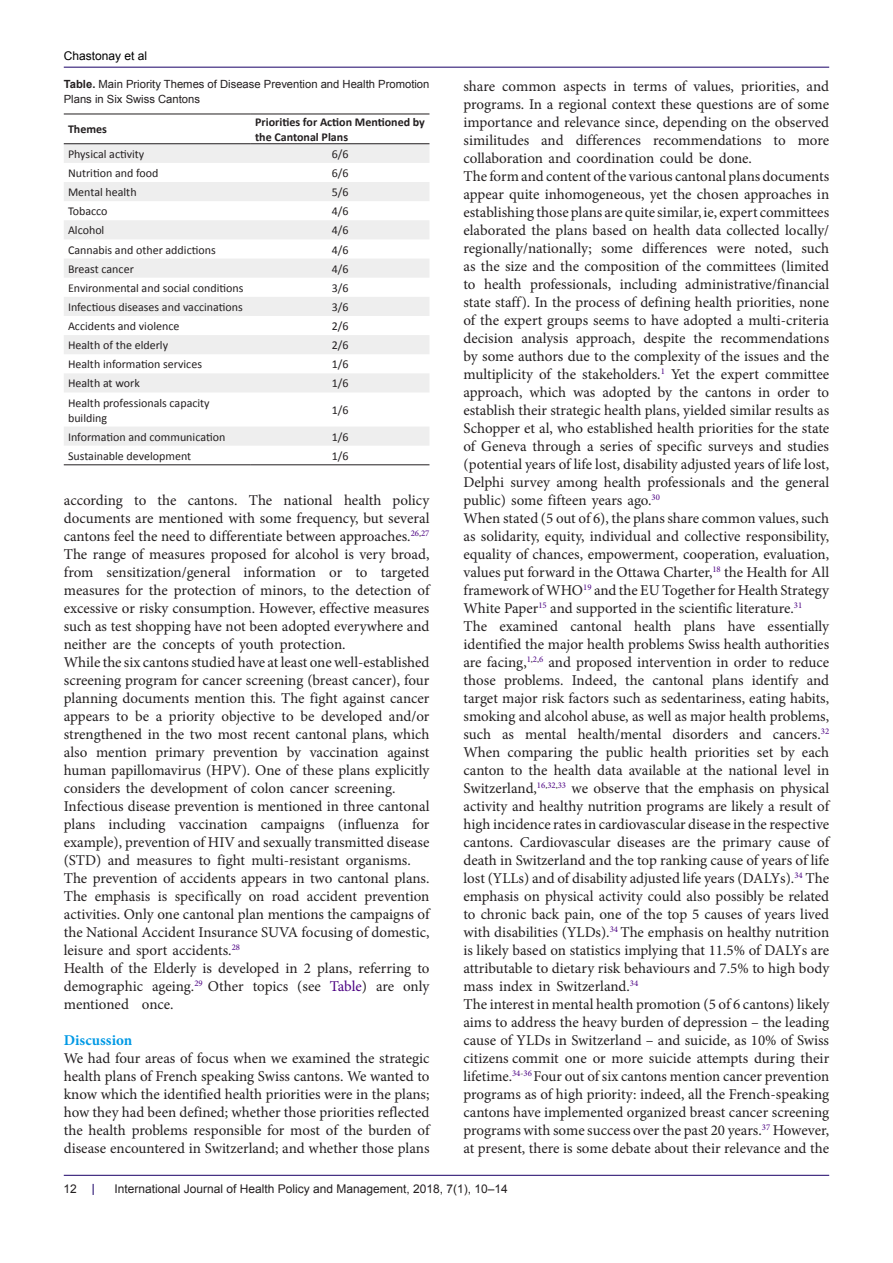
<style>
.page{position:relative;width:893px;height:1263px;background:#fff}
.page>*{position:absolute;margin:0;border:0;box-sizing:border-box;transform-origin:0 0}
.t1{font:15px/18px "Minion Pro";letter-spacing:-.005em;color:#231f20;text-align:justify}
.heading_1{font:700 15px "Minion Pro";color:#0099e5}
.t2{font:12px/15px "Calibri";color:#231f20}
.t3{font:12px "Arial";color:#231f20}
.Table_Heading{font:700 12px/15px "Calibri";color:#231f20}
.t4{font:12px "Arial";color:#000001}
.t5{font:11.25px/15px "Arial";color:#231f20}
.s1{font-weight:700}
.s2{color:#4b0082}
</style>
<div class="page">
<hr style="left:64px;top:1175px;width:765px;height:1px;background:#190066">
<hr style="left:64px;top:67px;width:765px;height:1px;background:#190066">
<svg style="left:64px;top:144px;width:365px;height:302px;fill:#f4f4f4"></svg>
<hr style="left:64px;top:114px;width:187px;height:1px;background:#231f20">
<hr style="left:251px;top:114px;width:178px;height:1px;background:#231f20">
<hr style="left:64px;top:143px;width:187px;height:1px;background:#231f20">
<hr style="left:251px;top:143px;width:178px;height:1px;background:#231f20">
<hr style="left:64px;top:464px;width:187px;height:1px;background:#231f20">
<hr style="left:251px;top:464px;width:178px;height:1px;background:#231f20">
<p class="t4" style="left:64px;top:48px;width:85px">Chastonay et al</p>
<p class="t5" style="left:64px;top:77px;width:367px"><span class="s1">Table.</span> Main Priority Themes of Disease Prevention and Health Promotion<br>Plans in Six Swiss Cantons</p>
<p class="Table_Heading" style="left:68px;top:122px;width:40px">Themes</p>
<p class="Table_Heading" style="left:255px;top:114px;width:171px">Priorities for Action Mentioned by the Cantonal Plans</p>
<p class="t2" style="left:68px;top:147px;width:78px">Physical activity</p>
<p class="t2" style="left:332px;top:147px;width:18px">6/6</p>
<p class="t2" style="left:68px;top:165px;width:92px">Nutrition and food</p>
<p class="t2" style="left:332px;top:165px;width:18px">6/6</p>
<p class="t2" style="left:68px;top:185px;width:70px">Mental health</p>
<p class="t2" style="left:332px;top:185px;width:18px">5/6</p>
<p class="t2" style="left:68px;top:204px;width:41px">Tobacco</p>
<p class="t2" style="left:332px;top:204px;width:18px">4/6</p>
<p class="t2" style="left:68px;top:223px;width:38px">Alcohol</p>
<p class="t2" style="left:332px;top:223px;width:18px">4/6</p>
<p class="t2" style="left:68px;top:242px;width:149px">Cannabis and other addictions</p>
<p class="t2" style="left:332px;top:242px;width:18px">4/6</p>
<p class="t2" style="left:68px;top:261px;width:67px">Breast cancer</p>
<p class="t2" style="left:332px;top:261px;width:18px">4/6</p>
<p class="t2" style="left:68px;top:280px;width:177px">Environmental and social conditions</p>
<p class="t2" style="left:332px;top:280px;width:18px">3/6</p>
<p class="t2" style="left:68px;top:299px;width:176px">Infectious diseases and vaccinations</p>
<p class="t2" style="left:332px;top:299px;width:18px">3/6</p>
<p class="t2" style="left:68px;top:319px;width:113px">Accidents and violence</p>
<p class="t2" style="left:332px;top:319px;width:18px">2/6</p>
<p class="t2" style="left:68px;top:338px;width:102px">Health of the elderly</p>
<p class="t2" style="left:332px;top:338px;width:18px">2/6</p>
<p class="t2" style="left:68px;top:357px;width:136px">Health information services</p>
<p class="t2" style="left:332px;top:357px;width:18px">1/6</p>
<p class="t2" style="left:68px;top:376px;width:73px">Health at work</p>
<p class="t2" style="left:332px;top:376px;width:18px">1/6</p>
<p class="t2" style="left:68px;top:395px;width:143px">Health professionals capacity building</p>
<p class="t2" style="left:332px;top:403px;width:18px">1/6</p>
<p class="t2" style="left:68px;top:429px;width:159px">Information and communication</p>
<p class="t2" style="left:332px;top:429px;width:18px">1/6</p>
<p class="t2" style="left:68px;top:448px;width:125px">Sustainable development</p>
<p class="t2" style="left:332px;top:448px;width:18px">1/6</p>
<p class="t1" style="left:64px;top:491px;width:367px">according to the cantons. The national health policy documents are mentioned with some frequency, but several cantons feel the need to differentiate between approaches.<sup>26</sup><sup>,</sup><sup>27<br></sup>The range of measures proposed for alcohol is very broad, from sensitization/general information or to targeted measures for the protection of minors, to the detection of excessive or risky consumption. However, effective measures such as test shopping have not been adopted everywhere and neither are the concepts of youth protection.</p>
<p class="t1" style="left:64px;top:653px;width:367px">While the six cantons studied have at least one well-established screening program for cancer screening (breast cancer), four planning documents mention this. The fight against cancer appears to be a priority objective to be developed and/or strengthened in the two most recent cantonal plans, which also mention primary prevention by vaccination against human papillomavirus (HPV). One of these plans explicitly considers the development of colon cancer screening.</p>
<p class="t1" style="left:64px;top:797px;width:367px">Infectious disease prevention is mentioned in three cantonal plans including vaccination campaigns (influenza for example), prevention of HIV and sexually transmitted disease (STD) and measures to fight multi-resistant organisms.</p>
<p class="t1" style="left:64px;top:869px;width:367px">The prevention of accidents appears in two cantonal plans.<br>The emphasis is specifically on road accident prevention activities. Only one cantonal plan mentions the campaigns of the National Accident Insurance SUVA focusing of domestic, leisure and sport accidents.<sup>28</sup></p>
<p class="t1" style="left:64px;top:959px;width:367px">Health of the Elderly is developed in 2 plans, referring to demographic ageing.<sup>29</sup> Other topics (see <span class="s2">Table</span>) are only mentioned once.</p>
<p class="heading_1" style="left:64px;top:1030px;width:70px">Discussion</p>
<p class="t1" style="left:64px;top:1049px;width:367px">We had four areas of focus when we examined the strategic health plans of French speaking Swiss cantons. We wanted to know which the identified health priorities were in the plans; how they had been defined; whether those priorities reflected the health problems responsible for most of the burden of disease encountered in Switzerland; and whether those plans</p>
<p class="t1" style="left:463px;top:77px;width:367px">share common aspects in terms of values, priorities, and programs. In a regional context these questions are of some importance and relevance since, depending on the observed similitudes and differences recommendations to more collaboration and coordination could be done.</p>
<p class="t1" style="left:463px;top:167px;width:367px">The form and content of the various cantonal plans documents appear quite inhomogeneous, yet the chosen approaches in establishing those plans are quite similar, ie, expert committees elaborated the plans based on health data collected locally/ regionally/nationally; some differences were noted, such as the size and the composition of the committees (limited to health professionals, including administrative/financial state staff). In the process of defining health priorities, none of the expert groups seems to have adopted a multi-criteria decision analysis approach, despite the recommendations by some authors due to the complexity of the issues and the multiplicity of the stakeholders.<sup>1</sup> Yet the expert committee approach, which was adopted by the cantons in order to establish their strategic health plans, yielded similar results as Schopper et al, who established health priorities for the state of Geneva through a series of specific surveys and studies (potential years of life lost, disability adjusted years of life lost, Delphi survey among health professionals and the general public) some fifteen years ago.<sup>30</sup></p>
<p class="t1" style="left:463px;top:509px;width:367px">When stated (5 out of 6), the plans share common values, such as solidarity, equity, individual and collective responsibility, equality of chances, empowerment, cooperation, evaluation, values put forward in the Ottawa Charter,<sup>18</sup> the Health for All framework of WHO<sup>19</sup> and the EU Together for Health Strategy White Paper<sup>15</sup> and supported in the scientific literature.<sup>31</sup></p>
<p class="t1" style="left:463px;top:617px;width:367px">The examined cantonal health plans have essentially identified the major health problems Swiss health authorities are facing,<sup>1</sup><sup>,</sup><sup>2</sup><sup>,</sup><sup>6</sup> and proposed intervention in order to reduce those problems. Indeed, the cantonal plans identify and target major risk factors such as sedentariness, eating habits, smoking and alcohol abuse, as well as major health problems, such as mental health/mental disorders and cancers.<sup>32<br></sup>When comparing the public health priorities set by each canton to the health data available at the national level in Switzerland,<sup>16</sup><sup>,</sup><sup>32</sup><sup>,</sup><sup>33</sup> we observe that the emphasis on physical activity and healthy nutrition programs are likely a result of high incidence rates in cardiovascular disease in the respective cantons. Cardiovascular diseases are the primary cause of death in Switzerland and the top ranking cause of years of life lost (YLLs) and of disability adjusted life years (DALYs).<sup>34</sup> The emphasis on physical activity could also possibly be related to chronic back pain, one of the top 5 causes of years lived with disabilities (YLDs).<sup>34</sup> The emphasis on healthy nutrition is likely based on statistics implying that 11.5% of DALYs are attributable to dietary risk behaviours and 7.5% to high body mass index in Switzerland.<sup>34</sup></p>
<p class="t1" style="left:463px;top:995px;width:367px">The interest in mental health promotion (5 of 6 cantons) likely aims to address the heavy burden of depression – the leading cause of YLDs in Switzerland – and suicide, as 10% of Swiss citizens commit one or more suicide attempts during their lifetime.<sup>34</sup><sup>-</sup><sup>36</sup> Four out of six cantons mention cancer prevention programs as of high priority: indeed, all the French-speaking cantons have implemented organized breast cancer screening programs with some success over the past 20 years.<sup>37</sup> However, at present, there is some debate about their relevance and the</p>
<p class="t3" style="left:64px;top:1180px;width:15px">12</p>
<p class="t3" style="left:114px;top:1180px;width:395px">International Journal of Health Policy and Management, 2018, 7(1), 10–14</p>
</div>
